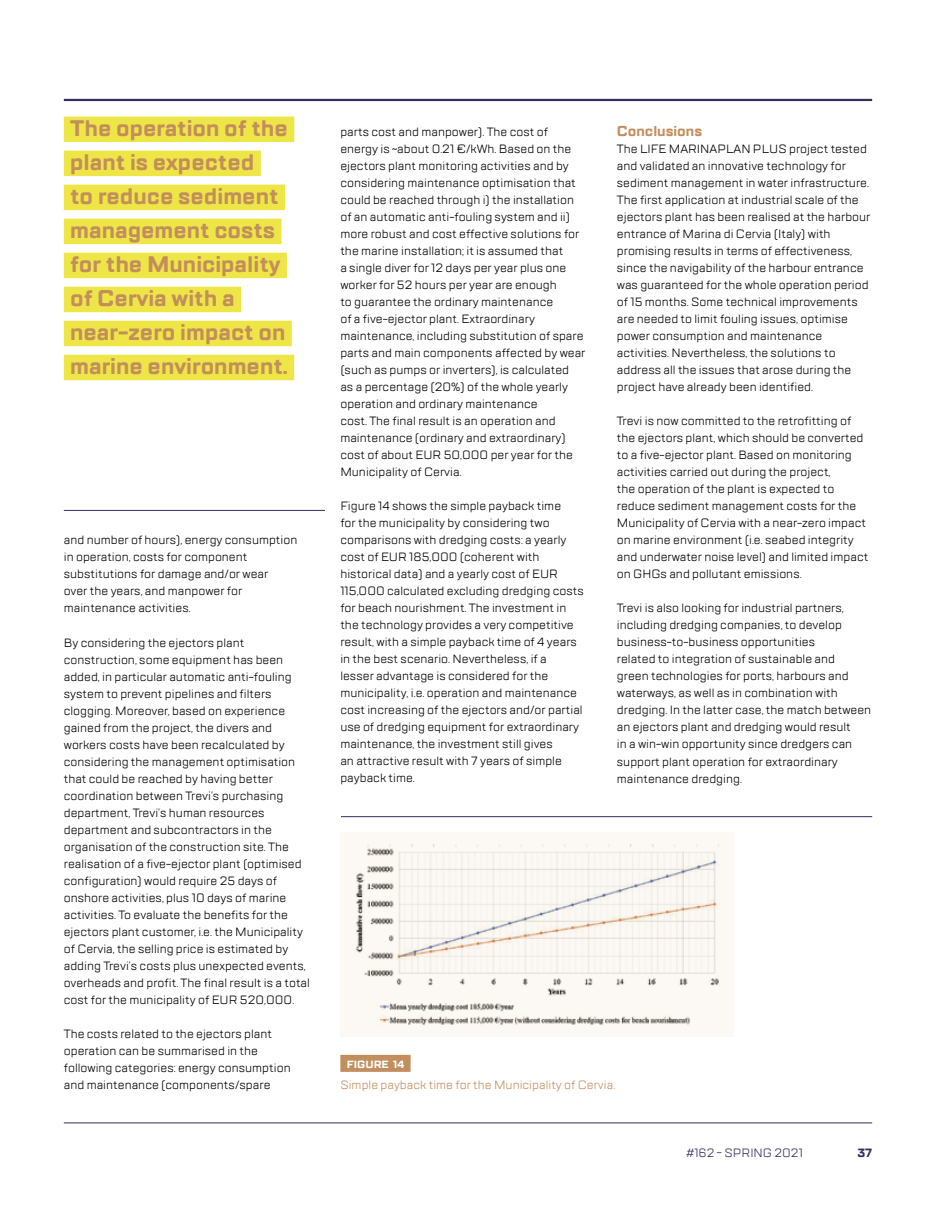
<style>
.page{position:relative;width:936px;height:1225px;background:#fff}
.page>*{position:absolute;margin:0;border:0;box-sizing:border-box;transform-origin:0 0}
.t1{font:700 22.5px/34px "TT Lakes";color:#c38e5d}
.t2{font:700 14.25px "TT Lakes";color:#c38e5d}
.t3{font:12px/17px "TT Lakes";color:#000}
.t4{font:12px "TT Lakes";color:#c38e5d}
.t5{font:12px "TT Lakes";color:#352f5e}
.t6{font:700 12px "TT Lakes";color:#352f5e}
.t7{font:700 10.5px "TT Lakes";color:#fff}
</style>
<div class="page">
<hr style="left:64px;top:99px;width:808px;height:2px;background:#352f5e">
<hr style="left:64px;top:510px;width:808px;height:1px;background:#352f5e">
<hr style="left:64px;top:816px;width:808px;height:1px;background:#352f5e">
<hr style="left:64px;top:1122px;width:808px;height:1px;background:#352f5e">
<div style="left:53px;top:773px;width:287px;height:100px;background:#fff"></div>
<div style="left:325px;top:476px;width:583px;height:68px;background:#fff"></div>
<div style="left:340px;top:832px;width:393px;height:204px;background:#fcf8f3"></div>
<div style="left:340px;top:1054px;width:70px;height:17px;background:#c38e5d"></div>
<div style="left:64px;top:117px;width:230px;height:25px;background:#eee646"></div>
<div style="left:64px;top:151px;width:197px;height:25px;background:#eee646"></div>
<div style="left:64px;top:185px;width:221px;height:25px;background:#eee646"></div>
<div style="left:64px;top:219px;width:217px;height:25px;background:#eee646"></div>
<div style="left:64px;top:253px;width:223px;height:25px;background:#eee646"></div>
<div style="left:64px;top:287px;width:177px;height:25px;background:#eee646"></div>
<div style="left:64px;top:321px;width:228px;height:25px;background:#eee646"></div>
<div style="left:64px;top:355px;width:230px;height:25px;background:#eee646"></div>
<h1 class="t1" style="left:70px;top:112px;width:219px">The operation of the plant is expected<br>to reduce sediment management costs for the Municipality of Cervia with a near-zero impact on marine environment.</h1>
<p class="t3" style="left:64px;top:531px;width:235px">and number of hours), energy consumption in operation, costs for component substitutions for damage and/or wear<br>over the years, and manpower for maintenance activities.</p>
<p class="t3" style="left:64px;top:634px;width:248px">By considering the ejectors plant construction, some equipment has been added, in particular automatic anti-fouling system to prevent pipelines and filters clogging. Moreover, based on experience gained from the project, the divers and workers costs have been recalculated by considering the management optimisation that could be reached by having better coordination between Trevi’s purchasing department, Trevi’s human resources department and subcontractors in the organisation of the construction site. The realisation of a five-ejector plant (optimised configuration) would require 25 days of onshore activities, plus 10 days of marine activities. To evaluate the benefits for the ejectors plant customer, i.e. the Municipality of Cervia, the selling price is estimated by adding Trevi’s costs plus unexpected events, overheads and profit. The final result is a total cost for the municipality of EUR 520,000.</p>
<p class="t3" style="left:64px;top:1025px;width:228px">The costs related to the ejectors plant operation can be summarised in the following categories: energy consumption and maintenance (components/spare</p>
<p class="t3" style="left:340px;top:123px;width:247px">parts cost and manpower). The cost of energy is ~about 0.21 €/kWh. Based on the ejectors plant monitoring activities and by considering maintenance optimisation that could be reached through i) the installation of an automatic anti-fouling system and ii) more robust and cost effective solutions for the marine installation; it is assumed that<br>a single diver for 12 days per year plus one worker for 52 hours per year are enough<br>to guarantee the ordinary maintenance<br>of a five-ejector plant. Extraordinary maintenance, including substitution of spare parts and main components affected by wear (such as pumps or inverters), is calculated<br>as a percentage (20%) of the whole yearly operation and ordinary maintenance<br>cost. The final result is an operation and maintenance (ordinary and extraordinary) cost of about EUR 50,000 per year for the Municipality of Cervia.</p>
<p class="t3" style="left:340px;top:497px;width:245px">Figure 14 shows the simple payback time<br>for the municipality by considering two comparisons with dredging costs: a yearly cost of EUR 185,000 (coherent with historical data) and a yearly cost of EUR 115,000 calculated excluding dredging costs for beach nourishment. The investment in the technology provides a very competitive result, with a simple payback time of 4 years in the best scenario. Nevertheless, if a<br>lesser advantage is considered for the municipality, i.e. operation and maintenance cost increasing of the ejectors and/or partial use of dredging equipment for extraordinary maintenance, the investment still gives<br>an attractive result with 7 years of simple payback time.</p>
<p class="t2" style="left:617px;top:122px;width:87px">Conclusions</p>
<p class="t3" style="left:617px;top:140px;width:255px">The LIFE MARINAPLAN PLUS project tested and validated an innovative technology for sediment management in water infrastructure.<br>The first application at industrial scale of the ejectors plant has been realised at the harbour entrance of Marina di Cervia (Italy) with promising results in terms of effectiveness, since the navigability of the harbour entrance was guaranteed for the whole operation period of 15 months. Some technical improvements are needed to limit fouling issues, optimise power consumption and maintenance activities. Nevertheless, the solutions to address all the issues that arose during the project have already been identified.</p>
<p class="t3" style="left:617px;top:412px;width:253px">Trevi is now committed to the retrofitting of the ejectors plant, which should be converted to a five-ejector plant. Based on monitoring activities carried out during the project,<br>the operation of the plant is expected to reduce sediment management costs for the Municipality of Cervia with a near-zero impact on marine environment (i.e. seabed integrity and underwater noise level) and limited impact on GHGs and pollutant emissions.</p>
<p class="t3" style="left:617px;top:599px;width:256px">Trevi is also looking for industrial partners, including dredging companies, to develop business-to-business opportunities<br>related to integration of sustainable and<br>green technologies for ports, harbours and waterways, as well as in combination with dredging. In the latter case, the match between an ejectors plant and dredging would result<br>in a win-win opportunity since dredgers can support plant operation for extraordinary maintenance dredging.</p>
<p class="t7" style="left:347px;top:1057px;width:59px">FIGURE 14</p>
<p class="t4" style="left:340px;top:1077px;width:276px">Simple payback time for the Municipality of Cervia.</p>
<p class="t5" style="left:686px;top:1145px;width:118px">#162 - SPRING 2021</p>
<p class="t6" style="left:857px;top:1145px;width:16px">37</p>
</div>
